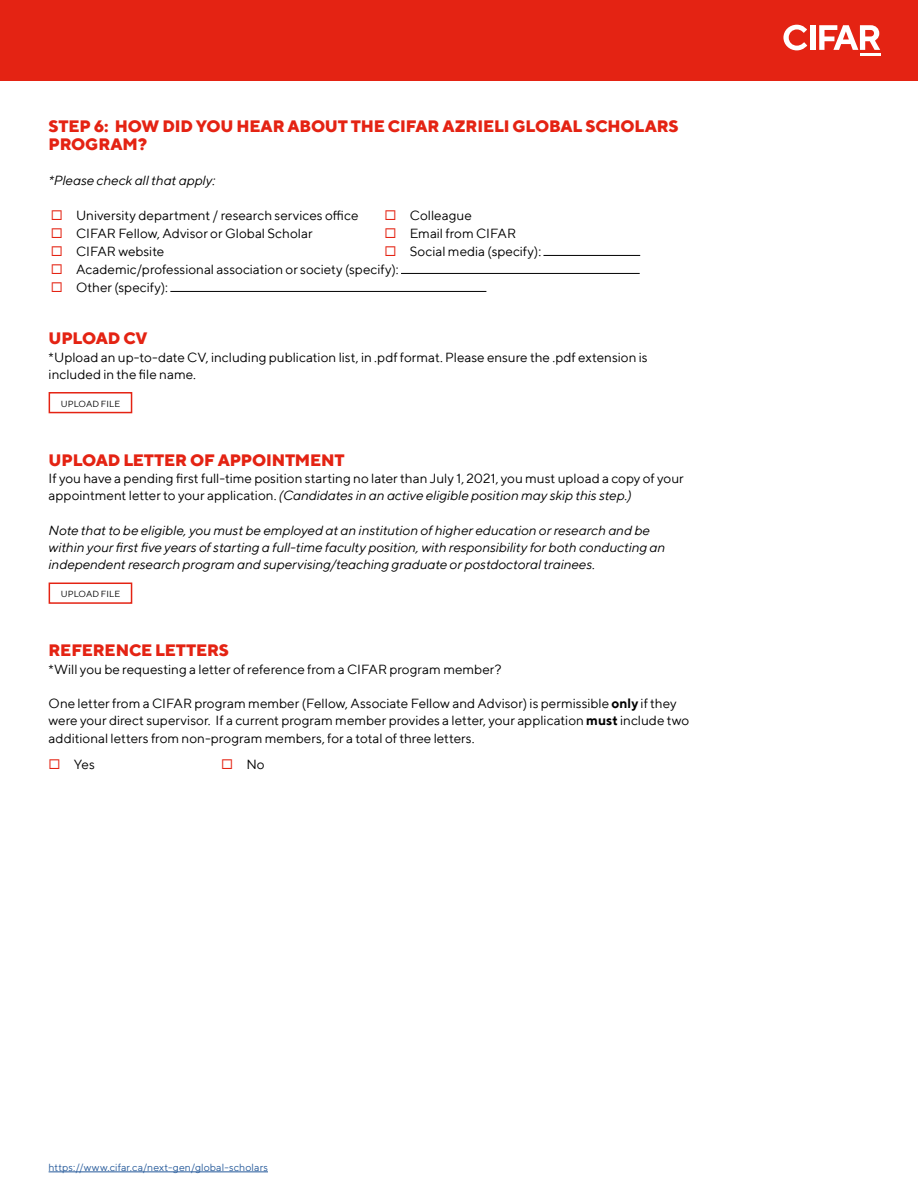
<style>
.page{position:relative;width:918px;height:1188px;background:#fff}
.page>*{position:absolute;margin:0;border:0;box-sizing:border-box;transform-origin:0 0}
.t1{font:800 16.5px/18px "TT Norms";letter-spacing:-.01em;color:#e42313}
.t2{font:13.5px/17.2px "TT Norms";color:#000}
.t3{font:italic 13.5px/17.2px "TT Norms";letter-spacing:-.005em;color:#000}
.t4{font:10.5px "TT Norms";letter-spacing:.01em;color:#275b9b}
.t5{font:9px "TT Norms";letter-spacing:.015em;color:#000}
.s1{color:#e42313}
.s2{font-style:italic}
.s3{font-weight:700}
</style>
<div class="page">
<div style="left:0;top:0;width:918px;height:81px;background:#e42313"></div>
<svg style="left:783px;top:25px;width:24px;height:25px"></svg>
<div style="left:811px;top:25px;width:5px;height:25px;background:#fff"></div>
<hr style="left:860px;top:53px;width:20px;height:3px;background:#fff">
<svg style="left:819px;top:25px;width:61px;height:25px"></svg>
<hr style="left:49px;top:1172px;width:219px;height:1px;background:#275b9b">
<hr style="left:543px;top:255px;width:97px;height:1px;background:#000">
<hr style="left:401px;top:273px;width:239px;height:1px;background:#000">
<hr style="left:170px;top:291px;width:316px;height:1px;background:#000">
<div style="left:49px;top:392px;width:83px;height:21px;border:2px solid #e42313"></div>
<div style="left:49px;top:583px;width:83px;height:21px;border:2px solid #e42313"></div>
<p class="t1" style="left:49px;top:117px;width:632px">STEP 6: HOW DID YOU HEAR ABOUT THE CIFAR AZRIELI GLOBAL SCHOLARS<br>PROGRAM?</p>
<p class="t3" style="left:49px;top:171px;width:168px">*Please check all that apply:</p>
<p class="t2" style="left:51px;top:206px;width:309px"><span class="s1">◻</span> University department / research services office</p>
<p class="t2" style="left:385px;top:206px;width:89px"><span class="s1">◻</span> Colleague</p>
<p class="t2" style="left:51px;top:224px;width:263px"><span class="s1">◻</span> CIFAR Fellow, Advisor or Global Scholar</p>
<p class="t2" style="left:384px;top:224px;width:133px"><span class="s1">◻</span> Email from CIFAR</p>
<p class="t2" style="left:51px;top:242px;width:115px"><span class="s1">◻</span> CIFAR website</p>
<p class="t2" style="left:385px;top:242px;width:158px"><span class="s1">◻</span> Social media (specify):</p>
<p class="t2" style="left:51px;top:260px;width:349px"><span class="s1">◻</span> Academic/professional association or society (specify):</p>
<p class="t2" style="left:51px;top:278px;width:119px"><span class="s1">◻</span> Other (specify):</p>
<p class="t1" style="left:49px;top:329px;width:101px">UPLOAD CV</p>
<p class="t2" style="left:49px;top:348px;width:601px">*Upload an up-to-date CV, including publication list, in .pdf format. Please ensure the .pdf extension is included in the file name.</p>
<p class="t5" style="left:61px;top:398px;width:61px">UPLOAD FILE</p>
<p class="t1" style="left:49px;top:451px;width:297px">UPLOAD LETTER OF APPOINTMENT</p>
<p class="t2" style="left:49px;top:469px;width:637px">If you have a pending first full-time position starting no later than July 1, 2021, you must upload a copy of your appointment letter to your application. <span class="s2">(Candidates in an active eligible position may skip this step.)</span></p>
<p class="t3" style="left:49px;top:521px;width:618px">Note that to be eligible, you must be employed at an institution of higher education or research and be within your first five years of starting a full-time faculty position, with responsibility for both conducting an independent research program and supervising/teaching graduate or postdoctoral trainees.</p>
<p class="t5" style="left:61px;top:589px;width:61px">UPLOAD FILE</p>
<p class="t1" style="left:49px;top:641px;width:182px">REFERENCE LETTERS</p>
<p class="t2" style="left:49px;top:660px;width:455px">*Will you be requesting a letter of reference from a CIFAR program member?</p>
<p class="t2" style="left:49px;top:694px;width:642px">One letter from a CIFAR program member (Fellow, Associate Fellow and Advisor) is permissible <span class="s3">only</span> if they were your direct supervisor. If a current program member provides a letter, your application <span class="s3">must</span> include two additional letters from non-program members, for a total of three letters.</p>
<p class="t2" style="left:49px;top:755px;width:48px"><span class="s1">◻</span> Yes</p>
<p class="t2" style="left:221px;top:755px;width:45px"><span class="s1">◻</span> No</p>
<p class="t4" style="left:49px;top:1161px;width:221px">https://www.cifar.ca/next-gen/global-scholars</p>
</div>
